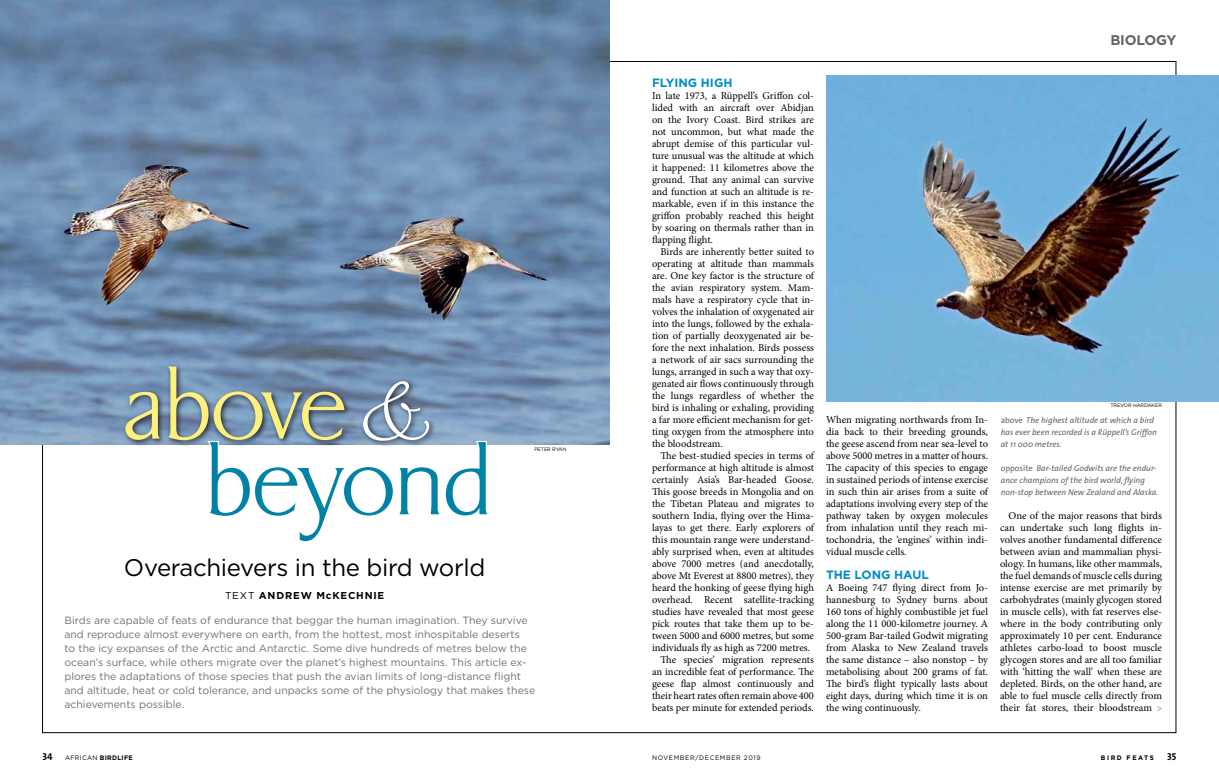
<style>
.page{position:relative;width:1219px;height:780px;background:#fff}
.page>*{position:absolute;margin:0;border:0;box-sizing:border-box;transform-origin:0 0}
.t1{font:200 100px "Dragon";color:#0082a7}
.t2{font:200 100px "Dragon";letter-spacing:-.01em;color:#fff07d}
.t3{font:24px "Gotham";color:#000}
.t4{font:700 14px "Gotham";letter-spacing:-.015em;color:#666565}
.t5{font:700 12px "Gotham";color:#008ec3}
.t6{font:10.5px/12px "Minion Pro";color:#000;text-align:justify}
.t7{font:10.5px/14px "Gotham";color:#727171}
.t8{font:700 10px "Gotham";letter-spacing:.085em;color:#000}
.t9{font:10px "The Sans Bold Caps";color:#000}
.t10{font:9.5px "Minion Pro";color:#727171}
.t11{font:italic 8.5px/12px "The Sans";color:#666565}
.t12{font:6.5px "Gotham";letter-spacing:.1em;color:#000}
.t13{font:700 6.5px "Gotham";letter-spacing:.05em;color:#000}
.t14{font:700 6.5px "Gotham";letter-spacing:.24em;color:#000}
.t15{font:5px "Gotham";letter-spacing:-.015em;color:#000}
.s1{font-family:"Bickley AG";font-weight:400;color:#fff}
.s2{font-weight:400}
.s3{font-style:normal}
.s4{font-family:"The Sans Bold Caps";font-weight:400;font-size:10px}
</style>
<div class="page">
<img style="left:0;top:0;width:609px;height:445px">
<svg style="left:351px;top:439px;width:141px;height:6px"></svg>
<div style="left:122px;top:363px;width:229px;height:84px;background:#000;opacity:.75"></div>
<div style="left:360px;top:378px;width:77px;height:70px;background:#000;opacity:.75"></div>
<img style="left:826px;top:75px;width:393px;height:326px">
<h1 class="t2" style="left:123px;top:355px;width:311px">above<span class="s1">&amp;</span></h1>
<h1 class="t1" style="left:205px;top:431px;width:287px">beyond</h1>
<h2 class="t3" style="left:124px;top:552px;width:363px">Overachievers in the bird world</h2>
<p class="t15" style="left:534px;top:445px;width:34px">peter ryan</p>
<p class="t8" style="left:225px;top:589px;width:161px"><span class="s2">Text</span> ANDREW MCKECHNIE</p>
<p class="t7" style="left:64px;top:613px;width:472px">Birds are capable of feats of endurance that beggar the human imagination. They survive and reproduce almost everywhere on earth, from the hottest, most inhospitable deserts<br>to the icy expanses of the Arctic and Antarctic. Some dive hundreds of metres below the ocean’s surface, while others migrate over the planet’s highest mountains. This article ex&shy;plores the adaptations of those species that push the avian limits of long-distance flight and altitude, heat or cold tolerance, and unpacks some of the physiology that makes these achievements possible.</p>
<h3 class="t4" style="left:1110px;top:31px;width:68px">BIOLOGY</h3>
<p class="t5" style="left:652px;top:74px;width:82px">FLYING HIGH</p>
<p class="t6" style="left:652px;top:89px;width:164px">In late 1973, a Rüppell’s Griffon col&shy;lided with an aircraft over Abidjan on the Ivory Coast. Bird strikes are not uncommon, but what made the abrupt demise of this particular vul&shy;ture unusual was the altitude at which it happened: 11 kilometres above the ground. That any animal can survive and function at such an altitude is re&shy;markable, even if in this instance the griffon probably reached this height by soaring on thermals rather than in flapping flight.</p>
<p class="t6" style="left:652px;top:245px;width:164px;text-indent:9px">Birds are inherently better suited to operating at altitude than mammals are. One key factor is the structure of the avian respiratory system. Mam&shy;mals have a respiratory cycle that in&shy;volves the inhalation of oxygenated air into the lungs, followed by the exhala&shy;tion of partially deoxygenated air be&shy;fore the next inhalation. Birds possess a network of air sacs surrounding the lungs, arranged in such a way that oxy&shy;genated air flows continuously through the lungs regardless of whether the bird is inhaling or exhaling, providing a far more efficient mechanism for get&shy;ting oxygen from the atmosphere into the bloodstream.</p>
<p class="t6" style="left:660px;top:449px;width:155px">The best-studied species in terms of</p>
<p class="t6" style="left:652px;top:461px;width:164px">performance at high altitude is almost</p>
<p class="t6" style="left:652px;top:473px;width:164px">certainly Asia’s Bar-headed Goose.</p>
<p class="t6" style="left:652px;top:485px;width:164px">This goose breeds in Mongolia and on</p>
<p class="t6" style="left:652px;top:497px;width:163px">the Tibetan Plateau and migrates to</p>
<p class="t6" style="left:652px;top:509px;width:164px">southern India, flying over the Hima-</p>
<p class="t6" style="left:652px;top:521px;width:164px">layas to get there. Early explorers of</p>
<p class="t6" style="left:652px;top:533px;width:164px">this mountain range were understand-</p>
<p class="t6" style="left:652px;top:545px;width:163px">ably surprised when, even at altitudes</p>
<p class="t6" style="left:652px;top:557px;width:163px">above 7000 metres (and anecdotally,</p>
<p class="t6" style="left:652px;top:569px;width:164px">above Mt Everest at 8800 metres), they</p>
<p class="t6" style="left:652px;top:581px;width:164px">heard the honking of geese flying high</p>
<p class="t6" style="left:652px;top:593px;width:163px">overhead. Recent satellite-tracking</p>
<p class="t6" style="left:652px;top:605px;width:164px">studies have revealed that most geese</p>
<p class="t6" style="left:652px;top:617px;width:164px">pick routes that take them up to be-</p>
<p class="t6" style="left:652px;top:629px;width:163px">tween 5000 and 6000 metres, but some</p>
<p class="t6" style="left:652px;top:641px;width:160px">individuals fly as high as 7200 metres.</p>
<p class="t6" style="left:660px;top:653px;width:155px">The species’ migration represents</p>
<p class="t6" style="left:652px;top:665px;width:164px">an incredible feat of performance. The</p>
<p class="t6" style="left:652px;top:677px;width:164px">geese flap almost continuously and</p>
<p class="t6" style="left:652px;top:689px;width:163px">their heart rates often remain above 400</p>
<p class="t6" style="left:652px;top:701px;width:164px">beats per minute for extended periods.</p>
<p class="t6" style="left:826px;top:413px;width:164px">When migrating northwards from In&shy;dia back to their breeding grounds, the geese ascend from near sea-level to above 5000 metres in a matter of hours.<br>The capacity of this species to engage in sustained periods of intense exercise in such thin air arises from a suite of adaptations involving every step of the pathway taken by oxygen molecules from inhalation until they reach mi&shy;tochondria, the ‘engines’ within indi&shy;vidual muscle cells.</p>
<p class="t5" style="left:826px;top:566px;width:104px">THE LONG HAUL</p>
<p class="t6" style="left:826px;top:581px;width:164px">A Boeing 747 flying direct from Jo&shy;hannesburg to Sydney burns about 160 tons of highly combustible jet fuel along the 11 000-kilometre journey. A 500-gram Bar-tailed Godwit migrating from Alaska to New Zealand travels the same distance – also nonstop – by metabolising about 200 grams of fat.<br>The bird’s flight typically lasts about eight days, during which time it is on the wing continuously.</p>
<p class="t15" style="left:1110px;top:402px;width:8px">TREVOR</p>
<p class="t15" style="left:1133px;top:402px;width:9px">HARDA</p>
<p class="t15" style="left:1152px;top:402px;width:8px">KER</p>
<p class="t11" style="left:1001px;top:414px;width:158px"><span class="s3">above</span> The highest altitude at which a bird has ever been recorded is a Rüppell’s Griffon at 11 000 metres.</p>
<p class="t11" style="left:1001px;top:462px;width:159px"><span class="s3">opposite</span> Bar-tailed Godwits are the endur&shy;ance champions of the bird world, flying non-stop between New Zealand and Alaska.</p>
<p class="t6" style="left:1000px;top:509px;width:164px;text-indent:9px">One of the major reasons that birds can undertake such long flights in&shy;volves another fundamental difference between avian and mammalian physi&shy;ology. In humans, like other mammals, the fuel demands of muscle cells during intense exercise are met primarily by carbohydrates (mainly glycogen stored in muscle cells), with fat reserves else&shy;where in the body contributing only approximately 10 per cent. Endurance athletes carbo-load to boost muscle glycogen stores and are all too familiar with ‘hitting the wall’ when these are depleted. Birds, on the other hand, are able to fuel muscle cells directly from their fat stores, their bloodstream</p>
<p class="t10" style="left:1157px;top:701px;width:7px">&gt;</p>
<p class="t13" style="left:42px;top:753px;width:92px"><span class="s4">34</span> <span class="s2">african</span> BIRDLIFE</p>
<p class="t12" style="left:652px;top:753px;width:110px">november/december 2019</p>
<p class="t14" style="left:1101px;top:753px;width:54px">BIRD FEATS</p>
<p class="t9" style="left:1167px;top:747px;width:11px">35</p>
</div>
